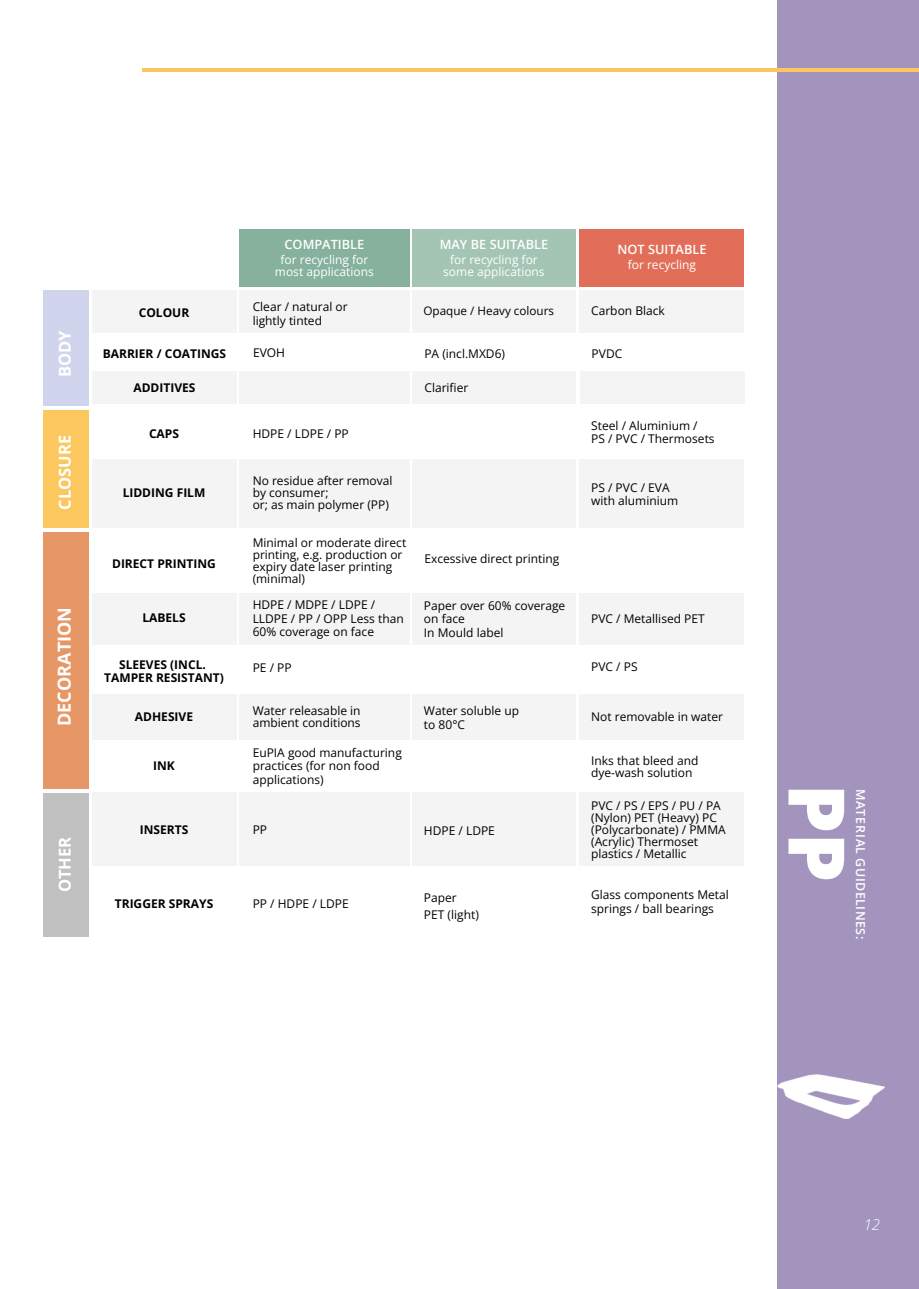
<style>
.page{position:relative;width:919px;height:1289px;background:#fff}
.page>*{position:absolute;margin:0;border:0;box-sizing:border-box;transform-origin:0 0}
.t1{font:800 78px "Open Sans";color:#fff}
.t2{font:700 18px "Open Sans";color:#fff}
.t3{font:700 16.5px "Open Sans";color:#fff}
.t4{font:italic 300 15px "Open Sans";color:#fff}
.t5{font:600 12.75px "Open Sans";color:#fff}
.t6{font:600 12.45px "Open Sans";letter-spacing:.04em;color:#fff}
.t7{font:12px/12px "Open Sans";color:#000}
.t8{font:700 12px/13.5px "Open Sans";color:#000;text-align:center}
.t9{font:12px/12px "Open Sans";color:#fff;text-align:center}
.t10{font:11.7px "Open Sans";color:#000}
.s1{font-style:inherit}
.s2{font-size:12.9px}
</style>
<div class="page">
<div style="left:239px;top:229px;width:170px;height:58px;background:#85b19d"></div>
<div style="left:412px;top:229px;width:163px;height:58px;background:#a4c4b4"></div>
<div style="left:579px;top:229px;width:165px;height:58px;background:#e26e59"></div>
<div style="left:579px;top:290px;width:165px;height:42px;background:#f4f4f4"></div>
<div style="left:412px;top:290px;width:163px;height:42px;background:#f4f4f4"></div>
<div style="left:239px;top:290px;width:170px;height:42px;background:#f4f4f4"></div>
<div style="left:92px;top:290px;width:144px;height:42px;background:#f4f4f4"></div>
<div style="left:580px;top:371px;width:164px;height:33px;background:#f4f4f4"></div>
<div style="left:413px;top:371px;width:163px;height:33px;background:#f4f4f4"></div>
<div style="left:240px;top:371px;width:170px;height:33px;background:#f4f4f4"></div>
<div style="left:92px;top:371px;width:145px;height:33px;background:#f4f4f4"></div>
<div style="left:44px;top:410px;width:45px;height:118px;background:#fcc75f"></div>
<div style="left:44px;top:290px;width:45px;height:115px;background:#d0d5ed"></div>
<div style="left:579px;top:459px;width:165px;height:69px;background:#f4f4f4"></div>
<div style="left:412px;top:459px;width:163px;height:69px;background:#f4f4f4"></div>
<div style="left:239px;top:459px;width:170px;height:69px;background:#f4f4f4"></div>
<div style="left:92px;top:459px;width:144px;height:69px;background:#f4f4f4"></div>
<div style="left:44px;top:532px;width:45px;height:256px;background:#e69765"></div>
<div style="left:579px;top:592px;width:165px;height:52px;background:#f4f4f4"></div>
<div style="left:412px;top:592px;width:163px;height:52px;background:#f4f4f4"></div>
<div style="left:239px;top:592px;width:170px;height:52px;background:#f4f4f4"></div>
<div style="left:92px;top:592px;width:144px;height:52px;background:#f4f4f4"></div>
<div style="left:579px;top:694px;width:165px;height:45px;background:#f4f4f4"></div>
<div style="left:412px;top:694px;width:163px;height:45px;background:#f4f4f4"></div>
<div style="left:239px;top:694px;width:170px;height:45px;background:#f4f4f4"></div>
<div style="left:92px;top:694px;width:144px;height:45px;background:#f4f4f4"></div>
<div style="left:44px;top:792px;width:45px;height:144px;background:#c0c0c0"></div>
<div style="left:579px;top:792px;width:165px;height:73px;background:#f4f4f4"></div>
<div style="left:412px;top:792px;width:163px;height:73px;background:#f4f4f4"></div>
<div style="left:239px;top:792px;width:170px;height:73px;background:#f4f4f4"></div>
<div style="left:92px;top:792px;width:144px;height:73px;background:#f4f4f4"></div>
<div style="left:777px;top:0;width:141px;height:1288px;background:#a394bd"></div>
<hr style="left:81px;top:68px;width:837px;height:3px;background:#fcc75f">
<hr style="left:81px;top:68px;width:61px;height:3px;background:#fff">
<img style="left:777px;top:1074px;width:107px;height:44px">
<h3 class="t3" style="left:53px;top:377px;width:48px;rotate:-90deg">BODY</h3>
<h3 class="t3" style="left:53px;top:510px;width:76px;rotate:-90deg">CLOSURE</h3>
<h2 class="t2" style="left:52px;top:726px;width:120px;rotate:-90deg">DECORATION</h2>
<h3 class="t3" style="left:53px;top:892px;width:57px;rotate:-90deg">OTHER</h3>
<p class="t8" style="left:139px;top:306px;width:52px">COLOUR</p>
<p class="t8" style="left:103px;top:346px;width:125px">BARRIER / COATINGS</p>
<p class="t8" style="left:133px;top:380px;width:64px">ADDITIVES</p>
<p class="t8" style="left:149px;top:427px;width:32px">CAPS</p>
<p class="t8" style="left:123px;top:486px;width:84px">LIDDING FILM</p>
<p class="t8" style="left:112px;top:557px;width:105px">DIRECT PRINTING</p>
<p class="t8" style="left:142px;top:611px;width:45px">LABELS</p>
<p class="t5" style="left:284px;top:236px;width:81px">COMPATIBLE</p>
<p class="t9" style="left:275px;top:253px;width:100px">for recycling for most applications</p>
<p class="t5" style="left:439px;top:236px;width:110px">MAY BE SUITABLE</p>
<p class="t9" style="left:443px;top:253px;width:103px">for recycling for some applications</p>
<p class="t5" style="left:617px;top:240px;width:90px">NOT SUITABLE</p>
<p class="t9" style="left:627px;top:258px;width:70px">for recycling</p>
<p class="t7" style="left:253px;top:300px;width:97px;line-height:13.5px">Clear / natural or lightly tinted</p>
<p class="t10" style="left:423px;top:303px;width:132px">Opaque / Heavy colours</p>
<p class="t7" style="left:591px;top:304px;width:75px">Carbon Black</p>
<p class="t7" style="left:253px;top:347px;width:34px">EVOH</p>
<p class="t7" style="left:424px;top:347px;width:82px">PA (incl.MXD6)</p>
<p class="t7" style="left:424px;top:381px;width:45px">Clarifier</p>
<p class="t7" style="left:591px;top:347px;width:32px">PVDC</p>
<p class="t7" style="left:253px;top:427px;width:98px">HDPE / LDPE / PP</p>
<p class="t7" style="left:591px;top:418px;width:125px;line-height:13.5px">Steel / Aluminium /<br>PS / PVC / Thermosets</p>
<p class="t7" style="left:591px;top:480px;width:89px;line-height:13.5px">PS / PVC / EVA with aluminium</p>
<p class="t7" style="left:253px;top:474px;width:141px">No residue after removal by consumer;<br>or; as main polymer (PP)</p>
<p class="t7" style="left:253px;top:536px;width:155px">Minimal or moderate direct printing, e.g. production or expiry date laser printing (minimal)</p>
<p class="t7" style="left:424px;top:552px;width:136px">Excessive direct printing</p>
<p class="t7" style="left:253px;top:598px;width:153px;line-height:13.5px">HDPE / MDPE / LDPE /<br>LLDPE / PP / OPP Less than<br>60% coverage on face</p>
<p class="t7" style="left:424px;top:598px;width:143px;line-height:13.5px">Paper over 60% coverage on face<br>In Mould label</p>
<p class="t7" style="left:591px;top:612px;width:115px">PVC / Metallised PET</p>
<p class="t8" style="left:104px;top:657px;width:121px">SLEEVES (INCL.<br>TAMPER RESISTANT)</p>
<p class="t8" style="left:135px;top:709px;width:60px">ADHESIVE</p>
<p class="t7" style="left:253px;top:703px;width:109px">Water releasable in ambient conditions</p>
<p class="t7" style="left:253px;top:661px;width:40px">PE / PP</p>
<p class="t7" style="left:591px;top:660px;width:48px">PVC / PS</p>
<p class="t7" style="left:424px;top:704px;width:97px">Water soluble up</p>
<p class="t7" style="left:591px;top:709px;width:133px">Not removable in water</p>
<p class="t7" style="left:424px;top:718px;width:43px">to 80°C</p>
<p class="t8" style="left:153px;top:758px;width:23px">INK</p>
<p class="t8" style="left:140px;top:822px;width:50px">INSERTS</p>
<p class="t8" style="left:115px;top:897px;width:100px">TRIGGER SPRAYS</p>
<p class="t7" style="left:253px;top:745px;width:151px;line-height:13.5px">EuPIA good manufacturing practices (for non food applications)</p>
<p class="t7" style="left:591px;top:753px;width:109px">Inks that bleed and dye-wash solution</p>
<p class="t7" style="left:253px;top:823px;width:16px">PP</p>
<p class="t7" style="left:253px;top:897px;width:98px">PP / HDPE / LDPE</p>
<p class="t7" style="left:424px;top:824px;width:72px">HDPE / LDPE</p>
<p class="t7" style="left:424px;top:889px;width:56px;line-height:16.5px">Paper<br>PET (light)</p>
<p class="t7" style="left:591px;top:799px;width:136px">PVC / PS / EPS / PU / PA (Nylon) PET (Heavy) PC (Polycarbonate) / PMMA (Acrylic) Thermoset plastics / Metallic</p>
<p class="t7" style="left:591px;top:887px;width:139px;line-height:13.5px">Glass components Metal springs / ball bearings</p>
<h1 class="t1" style="left:870px;top:783px;width:100px;rotate:90deg">PP</h1>
<p class="t6" style="left:869px;top:788px;width:152px;rotate:90deg">M<span class="s1">A</span>T<span class="s1">E</span>R<span class="s1">IA</span>L GUIDELINES<span class="s2">:</span></p>
<p class="t4" style="left:863px;top:1213px;width:18px">12</p>
</div>
